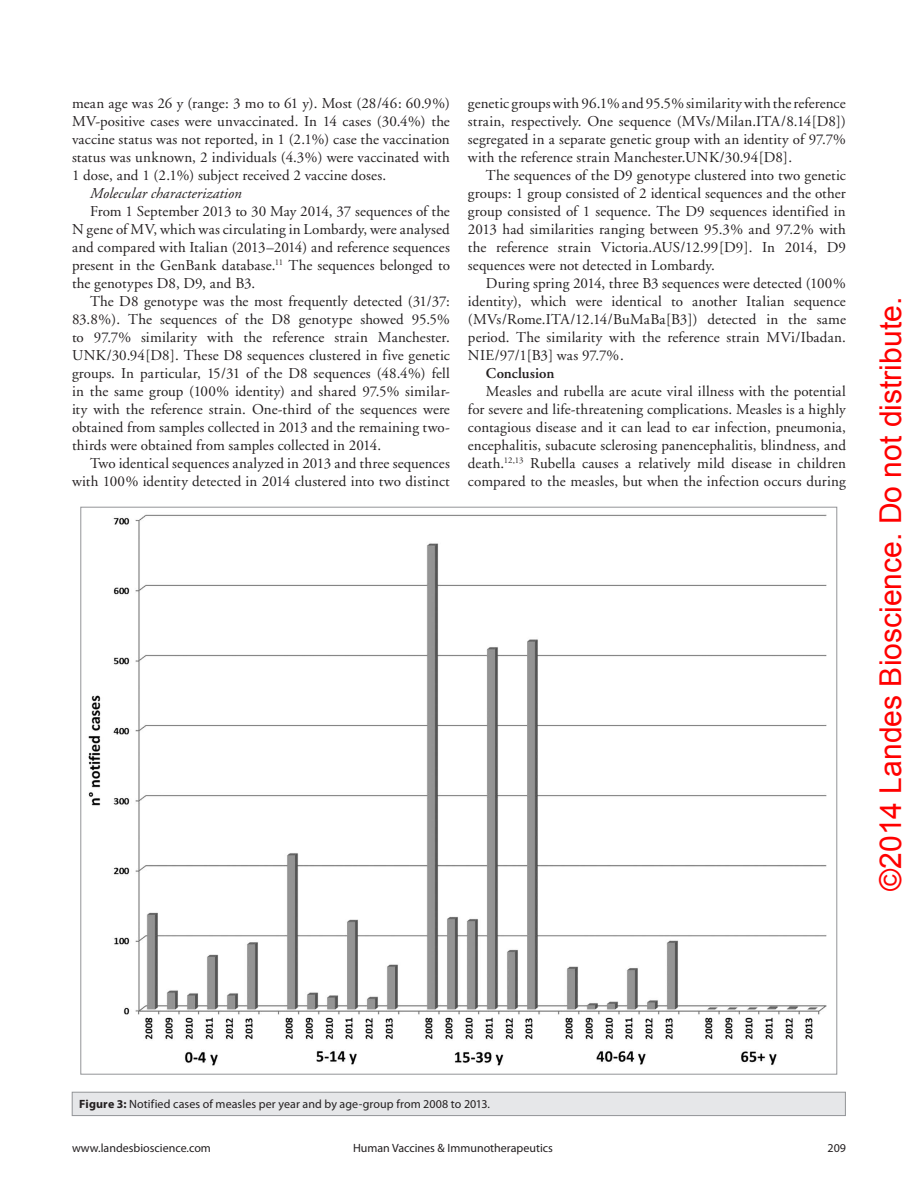
<style>
.page{position:relative;width:918px;height:1188px;background:#fff}
.page>*{position:absolute;margin:0;border:0;box-sizing:border-box;transform-origin:0 0}
.t1{font:30.15px "Arial";color:#f00}
.t2{font:15px/18px "Adobe Garamond";letter-spacing:.005em;color:#231f20;text-align:justify}
.t3{font:italic 15px "Adobe Garamond";letter-spacing:.01em;color:#231f20}
.t4{font:600 15px "Adobe Garamond";letter-spacing:-.005em;color:#231f20}
.t5{font:12px "Myriad Pro";color:#231f20}
.s1{font-weight:700}
</style>
<div class="page">
<div style="left:72px;top:1092px;width:773px;height:24px;background:#e6e7e9"></div>
<div style="left:72px;top:1092px;width:774px;height:24px;border:1px solid #939598"></div>
<img style="left:88px;top:514px;width:739px;height:552px">
<p class="t2" style="left:72px;top:95px;width:379px">mean age was 26 y (range: 3 mo to 61 y). Most (28/46: 60.9%)<br>MV-positive cases were unvaccinated. In 14 cases (30.4%) the vaccine status was not reported, in 1 (2.1%) case the vaccination status was unknown, 2 individuals (4.3%) were vaccinated with 1 dose, and 1 (2.1%) subject received 2 vaccine doses.</p>
<p class="t3" style="left:90px;top:185px;width:153px">Molecular characterization</p>
<p class="t2" style="left:72px;top:203px;width:379px;text-indent:18px">From 1 September 2013 to 30 May 2014, 37 sequences of the N gene of MV, which was circulating in Lombardy, were analysed and compared with Italian (2013–2014) and reference sequences present in the GenBank database.<sup>11</sup> The sequences belonged to the genotypes D8, D9, and B3.</p>
<p class="t2" style="left:72px;top:293px;width:379px;text-indent:18px">The D8 genotype was the most frequently detected (31/37:<br>83.8%). The sequences of the D8 genotype showed 95.5% to 97.7% similarity with the reference strain Manchester.<br>UNK/30.94[D8]. These D8 sequences clustered in five genetic groups. In particular, 15/31 of the D8 sequences (48.4%) fell in the same group (100% identity) and shared 97.5% similar&shy;ity with the reference strain. One-third of the sequences were obtained from samples collected in 2013 and the remaining two&shy;thirds were obtained from samples collected in 2014.</p>
<p class="t2" style="left:72px;top:455px;width:379px;text-align:right">Two identical sequences analyzed in 2013 and three sequences with 100% identity detected in 2014 clustered into two distinct</p>
<p class="t2" style="left:468px;top:95px;width:380px">genetic groups with 96.1% and 95.5% similarity with the reference strain, respectively. One sequence (MVs/Milan.ITA/8.14[D8]) segregated in a separate genetic group with an identity of 97.7% with the reference strain Manchester.UNK/30.94[D8].</p>
<p class="t2" style="left:468px;top:167px;width:379px;text-indent:18px">The sequences of the D9 genotype clustered into two genetic groups: 1 group consisted of 2 identical sequences and the other group consisted of 1 sequence. The D9 sequences identified in 2013 had similarities ranging between 95.3% and 97.2% with the reference strain Victoria.AUS/12.99[D9]. In 2014, D9 sequences were not detected in Lombardy.</p>
<p class="t2" style="left:468px;top:275px;width:379px;text-indent:18px">During spring 2014, three B3 sequences were detected (100% identity), which were identical to another Italian sequence (MVs/Rome.ITA/12.14/BuMaBa[B3]) detected in the same period. The similarity with the reference strain MVi/Ibadan.<br>NIE/97/1[B3] was 97.7%.</p>
<p class="t4" style="left:486px;top:365px;width:70px">Conclusion</p>
<p class="t2" style="left:468px;top:383px;width:380px;text-indent:18px">Measles and rubella are acute viral illness with the potential for severe and life-threatening complications. Measles is a highly contagious disease and it can lead to ear infection, pneumonia, encephalitis, subacute sclerosing panencephalitis, blindness, and death.<sup>12,13</sup> Rubella causes a relatively mild disease in children compared to the measles, but when the infection occurs during</p>
<h1 class="t1" style="left:871px;top:891px;width:595px;rotate:-90deg">©2014 Landes Bioscience. Do not distribute.</h1>
<p class="t5" style="left:79px;top:1097px;width:412px"><span class="s1">Figure 3:</span> Notified cases of measles per year and by age-group from 2008 to 2013.</p>
<p class="t5" style="left:72px;top:1141px;width:140px">www.landesbioscience.com</p>
<p class="t5" style="left:353px;top:1141px;width:201px">Human Vaccines &amp; Immunotherapeutics</p>
<p class="t5" style="left:828px;top:1141px;width:20px">209</p>
</div>
